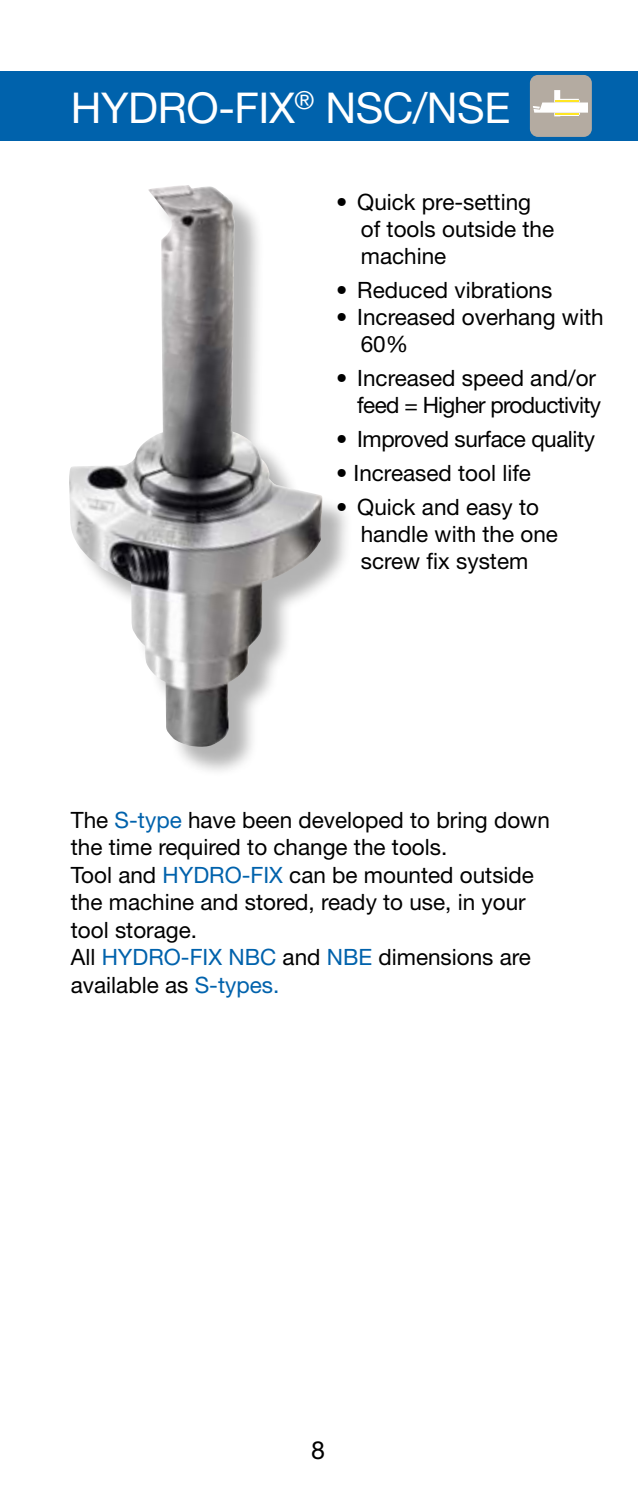
<style>
.page{position:relative;width:638px;height:1489px;background:#fff}
.page>*{position:absolute;margin:0;border:0;box-sizing:border-box;transform-origin:0 0}
.t1{font:42.5px "Helvetica Neue";letter-spacing:-.01em;color:#fff}
.t2{font:25px "Helvetica Neue";color:#000}
.t3{font:22.5px/27.5px "Helvetica Neue";color:#000}
.t4{font:22.5px/27px "Helvetica Neue";letter-spacing:-.03em;color:#000;text-align:right}
.t5{font:22.5px "Helvetica Neue";letter-spacing:-.02em;color:#000}
.s1{color:#0062ac}
</style>
<div class="page">
<div style="left:0;top:71px;width:638px;height:69px;background:#0062ac"></div>
<div style="left:73px;top:188px;width:281px;height:588px;background:#000;opacity:.3"></div>
<img style="left:69px;top:185px;width:253px;height:561px">
<div style="left:530px;top:75px;width:62px;height:62px;background:#b4aba1;border-radius:8px"></div>
<svg style="left:533px;top:90px;width:55px;height:26px"></svg>
<h1 class="t1" style="left:71px;top:83px;width:441px">HYDRO-FIX<sup>®</sup> NSC/NSE</h1>
<p class="t3" style="left:361px;top:188px;width:195px;text-indent:-25px">• Quick pre-setting of tools outside the machine</p>
<p class="t3" style="left:336px;top:276px;width:218px">• Reduced vibrations</p>
<p class="t3" style="left:361px;top:303px;width:244px;text-indent:-25px">• Increased overhang with<br>60%</p>
<p class="t4" style="left:336px;top:364px;width:267px">• Increased speed and/or feed = Higher productivity</p>
<p class="t5" style="left:336px;top:426px;width:260px">• Improved surface quality</p>
<p class="t3" style="left:336px;top:459px;width:197px">• Increased tool life</p>
<p class="t3" style="left:361px;top:493px;width:199px;text-indent:-25px">• Quick and easy to handle with the one screw fix system</p>
<p class="t3" style="left:71px;top:805px;width:480px">The <span class="s1">S-type</span> have been developed to bring down the time required to change the tools.<br>Tool and <span class="s1">HYDRO-FIX</span> can be mounted outside the machine and stored, ready to use, in your tool storage.<br>All <span class="s1">HYDRO-FIX NBC</span> and <span class="s1">NBE</span> dimensions are available as <span class="s1">S-types.</span></p>
<p class="t2" style="left:311px;top:1435px;width:15px">8</p>
</div>
